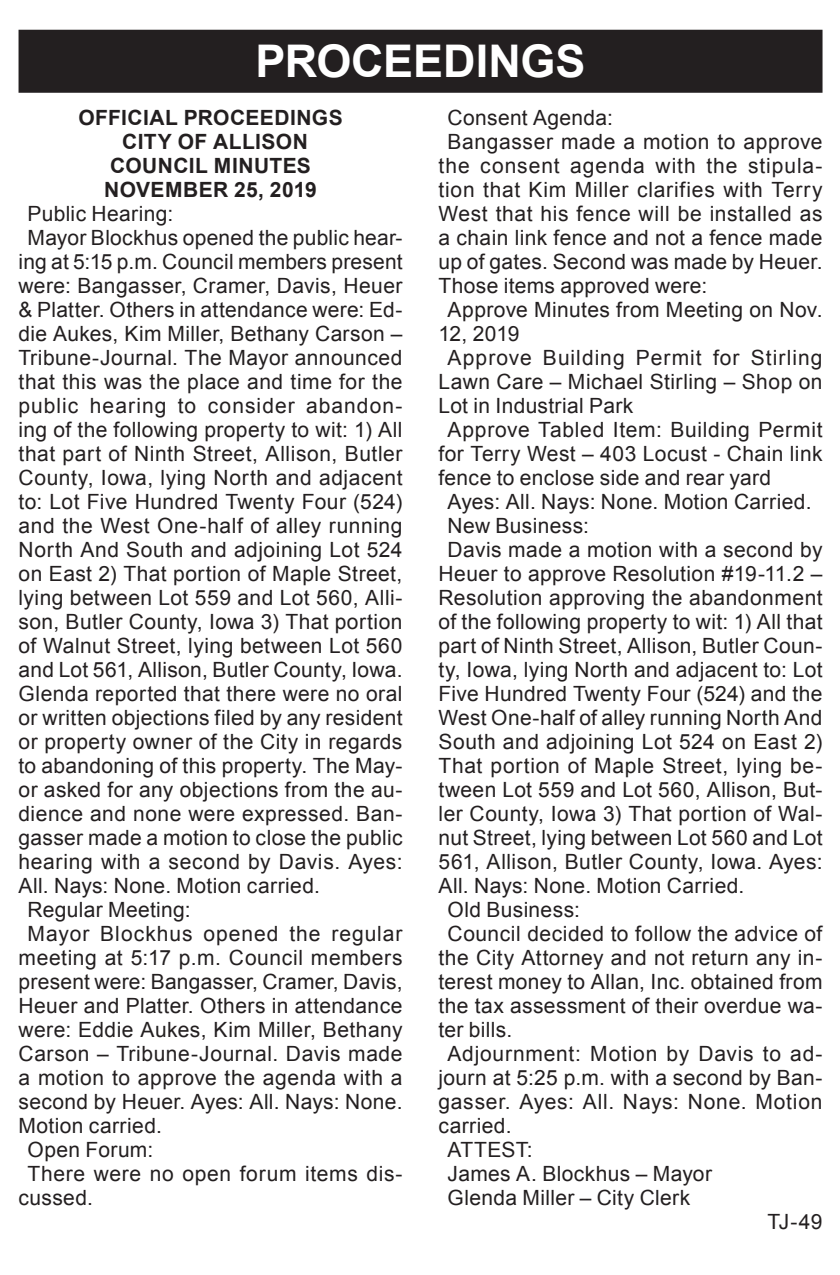
<style>
.page{position:relative;width:840px;height:1275px;background:#fff}
.page>*{position:absolute;margin:0;border:0;box-sizing:border-box;transform-origin:0 0}
.Reversed_Heading_All{font:700 45px "Arial";letter-spacing:-.005em;color:#fff}
._1_Column_Arial{font:21px/24px "Arial";letter-spacing:.02em;color:#231f20;text-align:justify}
._2nd_Heading{font:700 21px/24px "Arial";letter-spacing:.02em;color:#231f20;text-align:center}
._1st_Heading{font:700 21px "Arial";letter-spacing:.02em;color:#231f20}
.Foot{font:21px "Arial";color:#231f20}
</style>
<div class="page">
<div style="left:19px;top:30px;width:804px;height:63px;background:#231f20"></div>
<p class="Reversed_Heading_All" style="left:256px;top:31px;width:331px">PROCEEDINGS</p>
<p class="_1st_Heading" style="left:78px;top:103px;width:266px">OFFICIAL PROCEEDINGS</p>
<p class="_2nd_Heading" style="left:104px;top:130px;width:214px">CITY OF ALLISON<br>COUNCIL MINUTES<br>NOVEMBER 25, 2019</p>
<p class="_1_Column_Arial" style="left:28px;top:202px;width:147px">Public Hearing:</p>
<p class="_1_Column_Arial" style="left:19px;top:226px;width:386px;text-indent:9px">Mayor Blockhus opened the public hear&shy;ing at 5:15 p.m. Council members present were: Bangasser, Cramer, Davis, Heuer &amp; Platter. Others in attendance were: Ed&shy;die Aukes, Kim Miller, Bethany Carson – Tribune-Journal. The Mayor announced that this was the place and time for the public hearing to consider abandon&shy;ing of the following property to wit: 1) All that part of Ninth Street, Allison, Butler County, Iowa, lying North and adjacent to: Lot Five Hundred Twenty Four (524) and the West One-half of alley running North And South and adjoining Lot 524 on East 2) That portion of Maple Street, lying between Lot 559 and Lot 560, Alli&shy;son, Butler County, Iowa 3) That portion of Walnut Street, lying between Lot 560 and Lot 561, Allison, Butler County, Iowa.<br>Glenda reported that there were no oral or written objections filed by any resident or property owner of the City in regards to abandoning of this property. The May&shy;or asked for any objections from the au&shy;dience and none were expressed. Ban&shy;gasser made a motion to close the public hearing with a second by Davis. Ayes:<br>All. Nays: None. Motion carried.</p>
<p class="_1_Column_Arial" style="left:28px;top:898px;width:165px">Regular Meeting:</p>
<p class="_1_Column_Arial" style="left:19px;top:922px;width:386px;text-indent:9px">Mayor Blockhus opened the regular meeting at 5:17 p.m. Council members present were: Bangasser, Cramer, Davis, Heuer and Platter. Others in attendance were: Eddie Aukes, Kim Miller, Bethany Carson – Tribune-Journal. Davis made a motion to approve the agenda with a second by Heuer. Ayes: All. Nays: None.<br>Motion carried.</p>
<p class="_1_Column_Arial" style="left:28px;top:1138px;width:127px">Open Forum:</p>
<p class="_1_Column_Arial" style="left:19px;top:1162px;width:385px;text-indent:9px">There were no open forum items dis&shy;cussed.</p>
<p class="_1_Column_Arial" style="left:448px;top:106px;width:167px">Consent Agenda:</p>
<p class="_1_Column_Arial" style="left:439px;top:130px;width:386px;text-indent:9px">Bangasser made a motion to approve the consent agenda with the stipula&shy;tion that Kim Miller clarifies with Terry West that his fence will be installed as a chain link fence and not a fence made up of gates. Second was made by Heuer.<br>Those items approved were:</p>
<p class="_1_Column_Arial" style="left:439px;top:298px;width:386px;text-indent:9px">Approve Minutes from Meeting on Nov.<br>12, 2019</p>
<p class="_1_Column_Arial" style="left:439px;top:346px;width:386px;text-indent:9px">Approve Building Permit for Stirling Lawn Care – Michael Stirling – Shop on Lot in Industrial Park</p>
<p class="_1_Column_Arial" style="left:439px;top:418px;width:386px;text-indent:9px">Approve Tabled Item: Building Permit for Terry West – 403 Locust - Chain link fence to enclose side and rear yard</p>
<p class="_1_Column_Arial" style="left:448px;top:490px;width:366px">Ayes: All. Nays: None. Motion Carried.</p>
<p class="_1_Column_Arial" style="left:448px;top:514px;width:143px">New Business:</p>
<p class="_1_Column_Arial" style="left:439px;top:538px;width:386px;text-indent:9px">Davis made a motion with a second by Heuer to approve Resolution #19-11.2 – Resolution approving the abandonment of the following property to wit: 1) All that part of Ninth Street, Allison, Butler Coun&shy;ty, Iowa, lying North and adjacent to: Lot Five Hundred Twenty Four (524) and the West One-half of alley running North And South and adjoining Lot 524 on East 2)<br>That portion of Maple Street, lying be&shy;tween Lot 559 and Lot 560, Allison, But&shy;ler County, Iowa 3) That portion of Wal&shy;nut Street, lying between Lot 560 and Lot 561, Allison, Butler County, Iowa. Ayes:<br>All. Nays: None. Motion Carried.</p>
<p class="_1_Column_Arial" style="left:448px;top:898px;width:134px">Old Business:</p>
<p class="_1_Column_Arial" style="left:439px;top:922px;width:386px;text-indent:9px">Council decided to follow the advice of the City Attorney and not return any in&shy;terest money to Allan, Inc. obtained from the tax assessment of their overdue wa&shy;ter bills.</p>
<p class="_1_Column_Arial" style="left:439px;top:1042px;width:385px;text-indent:9px">Adjournment: Motion by Davis to ad&shy;journ at 5:25 p.m. with a second by Ban&shy;gasser. Ayes: All. Nays: None. Motion carried.</p>
<p class="_1_Column_Arial" style="left:448px;top:1138px;width:87px">ATTEST:</p>
<p class="_1_Column_Arial" style="left:448px;top:1162px;width:266px">James A. Blockhus – Mayor</p>
<p class="_1_Column_Arial" style="left:448px;top:1186px;width:244px">Glenda Miller – City Clerk</p>
<p class="Foot" style="left:767px;top:1208px;width:57px">TJ-49</p>
</div>
